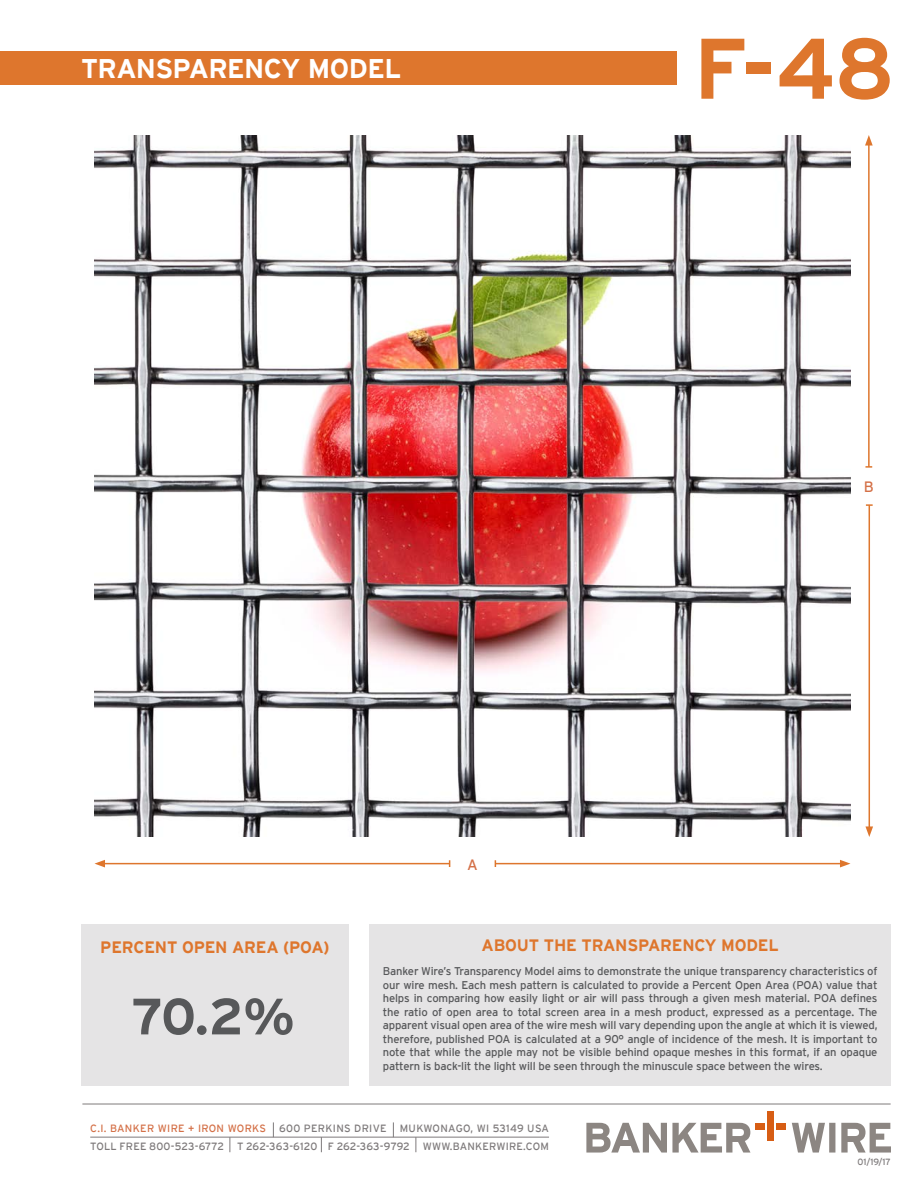
<style>
.page{position:relative;width:918px;height:1188px;background:#fff}
.page>*{position:absolute;margin:0;border:0;box-sizing:border-box;transform-origin:0 0}
.t1{font:700 85.65px "Interstate";color:#de762d}
.t2{font:700 51px "Interstate";color:#57585a}
.t3{font:700 27px "Interstate";letter-spacing:-.02em;color:#fff}
.t4{font:700 16.5px "Interstate";letter-spacing:-.01em;color:#de762d}
.t5{font:15px "Interstate";color:#d47047}
.t6{font:11.25px/13.5px "Interstate";letter-spacing:-.015em;color:#57585a;text-align:justify}
.t7{font:10.5px "Interstate";letter-spacing:.02em;color:#7e7a7b}
.t8{font:10.5px "Interstate";letter-spacing:.03em;color:#d47047}
.t9{font:9px "Interstate";color:#7e7a7b}
</style>
<div class="page">
<img style="left:94px;top:135px;width:756px;height:702px">
<hr style="left:90px;top:1137px;width:459px;height:1px;background:#7e7a7b">
<svg style="left:273px;top:1122px;width:1px;height:15px"></svg>
<svg style="left:393px;top:1122px;width:1px;height:15px"></svg>
<svg style="left:230px;top:1137px;width:1px;height:15px"></svg>
<svg style="left:321px;top:1137px;width:1px;height:15px"></svg>
<svg style="left:416px;top:1137px;width:1px;height:15px"></svg>
<svg style="left:792px;top:1123px;width:43px;height:30px"></svg>
<svg style="left:841px;top:1123px;width:50px;height:30px"></svg>
<svg style="left:586px;top:1123px;width:164px;height:30px"></svg>
<div style="left:768px;top:1111px;width:6px;height:30px;background:#d75d14"></div>
<div style="left:756px;top:1123px;width:9px;height:6px;background:#d75d14"></div>
<div style="left:777px;top:1123px;width:9px;height:6px;background:#d75d14"></div>
<hr style="left:82px;top:1104px;width:809px;height:1px;background:#7e7a7b">
<div style="left:0;top:51px;width:677px;height:34px;background:#de762d"></div>
<hr style="left:495px;top:863px;width:347px;height:1px;background:#de762d">
<svg style="left:840px;top:860px;width:10px;height:7px"></svg>
<hr style="left:103px;top:863px;width:347px;height:1px;background:#de762d">
<svg style="left:94px;top:860px;width:11px;height:7px"></svg>
<hr style="left:868px;top:143px;width:2px;height:324px;background:#de762d">
<svg style="left:865px;top:466px;width:7px;height:2px"></svg>
<svg style="left:865px;top:135px;width:8px;height:11px"></svg>
<hr style="left:869px;top:505px;width:1px;height:324px;background:#de762d">
<svg style="left:866px;top:504px;width:7px;height:2px"></svg>
<svg style="left:865px;top:826px;width:8px;height:11px"></svg>
<div style="left:369px;top:924px;width:522px;height:162px;background:#e5e4e5"></div>
<div style="left:81px;top:924px;width:268px;height:162px;background:#e5e4e5"></div>
<p class="t3" style="left:81px;top:54px;width:322px">TRANSPARENCY MODEL</p>
<p class="t5" style="left:467px;top:856px;width:12px">A</p>
<p class="t1" style="left:694px;top:21px;width:203px">F-48</p>
<p class="t5" style="left:864px;top:478px;width:12px">B</p>
<p class="t4" style="left:100px;top:938px;width:231px">PERCENT OPEN AREA (POA)</p>
<p class="t2" style="left:131px;top:988px;width:165px">70.2%</p>
<p class="t4" style="left:482px;top:936px;width:299px">ABOUT THE TRANSPARENCY MODEL</p>
<p class="t6" style="left:383px;top:964px;width:496px">Banker Wire’s Transparency Model aims to demonstrate the unique transparency characteristics of our wire mesh. Each mesh pattern is calculated to provide a Percent Open Area (POA) value that helps in comparing how easily light or air will pass through a given mesh material. POA defines the ratio of open area to total screen area in a mesh product, expressed as a percentage. The apparent visual open area of the wire mesh will vary depending upon the angle at which it is viewed, therefore, published POA is calculated at a 90° angle of incidence of the mesh. It is important to note that while the apple may not be visible behind opaque meshes in this format, if an opaque pattern is back-lit the light will be seen through the minuscule space between the wires.</p>
<p class="t8" style="left:90px;top:1122px;width:177px">C.I. BANKER WIRE + IRON WORKS</p>
<p class="t7" style="left:279px;top:1122px;width:109px">600 PERKINS DRIVE</p>
<p class="t7" style="left:400px;top:1122px;width:151px">MUKWONAGO, WI 53149 USA</p>
<p class="t7" style="left:90px;top:1141px;width:460px">TOLL FREE 800-523-6772 T 262-363-6120 F 262-363-9792 WWW.BANKERWIRE.COM</p>
<p class="t9" style="left:857px;top:1157px;width:35px">01/19/17</p>
</div>
